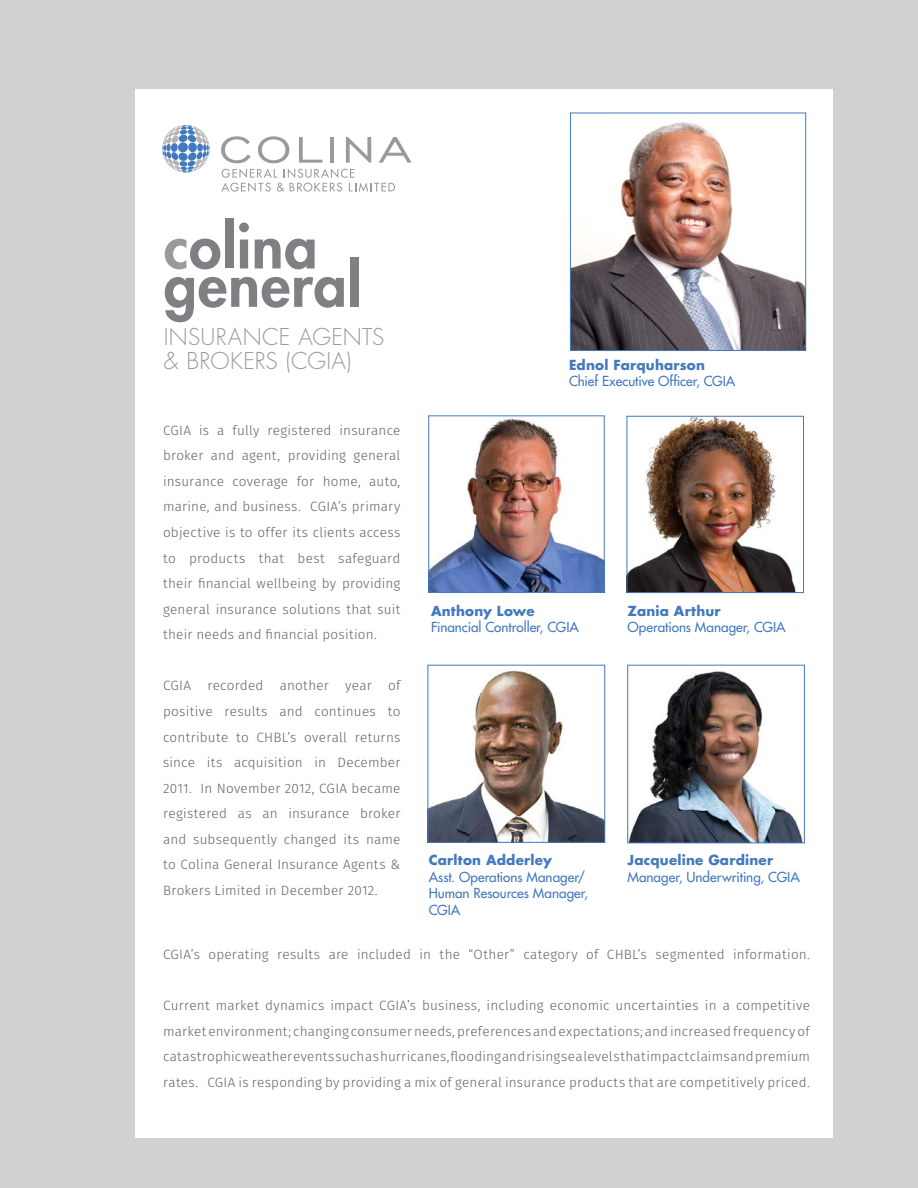
<style>
.page{position:relative;width:918px;height:1188px;background:#d1d1d3}
.page>*{position:absolute;margin:0;border:0;box-sizing:border-box;transform-origin:0 0}
.Title_Cover_48pt{font:800 58.95px "Futura Std";letter-spacing:.015em;color:#807f84}
.Title_Cover_48pt-2{font:300 22.5px "Futura Std";letter-spacing:.015em;color:#9b9a99}
.Grey{font:300 13.5px/25.5px "Fira Sans";letter-spacing:.015em;color:#636366;text-align:justify}
.Black{font:500 13.5px/16.5px "Futura Std";color:#4379bd}
.Black-2{font:700 13.5px "Futura Std";letter-spacing:.015em;color:#4379bd}
.s1{color:#9a999c}
</style>
<div class="page">
<div style="left:136px;top:89px;width:697px;height:1049px;background:#fff"></div>
<svg style="left:162px;top:125px;width:48px;height:48px"></svg>
<svg style="left:221px;top:169px;width:174px;height:23px"></svg>
<svg style="left:221px;top:136px;width:30px;height:27px"></svg>
<svg style="left:258px;top:136px;width:31px;height:27px"></svg>
<svg style="left:299px;top:137px;width:23px;height:26px"></svg>
<hr style="left:330px;top:137px;width:4px;height:26px;background:#9a999c">
<svg style="left:346px;top:137px;width:25px;height:26px"></svg>
<svg style="left:379px;top:137px;width:33px;height:26px"></svg>
<img style="left:572px;top:122px;width:232px;height:227px">
<div style="left:570px;top:113px;width:236px;height:238px;border:1px solid #4379bd"></div>
<img style="left:629px;top:418px;width:167px;height:173px">
<div style="left:627px;top:416px;width:177px;height:177px;border:1px solid #4379bd"></div>
<img style="left:431px;top:418px;width:171px;height:173px">
<div style="left:429px;top:416px;width:175px;height:177px;border:1px solid #4379bd"></div>
<img style="left:430px;top:669px;width:173px;height:172px">
<div style="left:428px;top:665px;width:177px;height:178px;border:1px solid #4379bd"></div>
<img style="left:630px;top:671px;width:173px;height:170px">
<div style="left:628px;top:665px;width:177px;height:178px;border:1px solid #4379bd"></div>
<p class="Title_Cover_48pt" style="left:164px;top:209px;width:155px"><span class="s1">c</span>olina</p>
<p class="Title_Cover_48pt" style="left:164px;top:248px;width:199px">general</p>
<p class="Title_Cover_48pt-2" style="left:164px;top:323px;width:222px">INSURANCE AGENTS</p>
<p class="Title_Cover_48pt-2" style="left:164px;top:347px;width:189px">&amp; BROKERS (CGIA)</p>
<p class="Black-2" style="left:569px;top:356px;width:137px">Ednol Farquharson</p>
<p class="Black" style="left:569px;top:373px;width:168px">Chief Executive Officer, CGIA</p>
<p class="Grey" style="left:163px;top:417px;width:239px">CGIA is a fully registered insurance broker and agent, providing general insurance coverage for home, auto, marine, and business. CGIA’s primary objective is to offer its clients access to products that best safeguard their financial wellbeing by providing general insurance solutions that suit their needs and financial position.</p>
<p class="Grey" style="left:163px;top:673px;width:239px">CGIA recorded another year of positive results and continues to contribute to CHBL’s overall returns since its acquisition in December 2011. In November 2012, CGIA became registered as an insurance broker and subsequently changed its name to Colina General Insurance Agents &amp; Brokers Limited in December 2012.</p>
<p class="Black-2" style="left:431px;top:602px;width:105px">Anthony Lowe</p>
<p class="Black" style="left:431px;top:619px;width:150px">Financial Controller, CGIA</p>
<p class="Black-2" style="left:429px;top:851px;width:125px">Carlton Adderley</p>
<p class="Black" style="left:429px;top:869px;width:158px">Asst. Operations Manager/</p>
<p class="Black" style="left:429px;top:885px;width:161px">Human Resources Manager,<br>CGIA</p>
<p class="Black-2" style="left:627px;top:602px;width:95px">Zania Arthur</p>
<p class="Black" style="left:627px;top:619px;width:160px">Operations Manager, CGIA</p>
<p class="Black-2" style="left:627px;top:851px;width:147px">Jacqueline Gardiner</p>
<p class="Black" style="left:627px;top:869px;width:174px">Manager, Underwriting, CGIA</p>
<p class="Grey" style="left:163px;top:941px;width:648px">CGIA’s operating results are included in the “Other” category of CHBL’s segmented information.</p>
<p class="Grey" style="left:163px;top:993px;width:649px">Current market dynamics impact CGIA’s business, including economic uncertainties in a competitive market environment; changing consumer needs, preferences and expectations; and increased frequency of catastrophic weather events such as hurricanes, flooding and rising sea levels that impact claims and premium rates. CGIA is responding by providing a mix of general insurance products that are competitively priced.</p>
</div>
